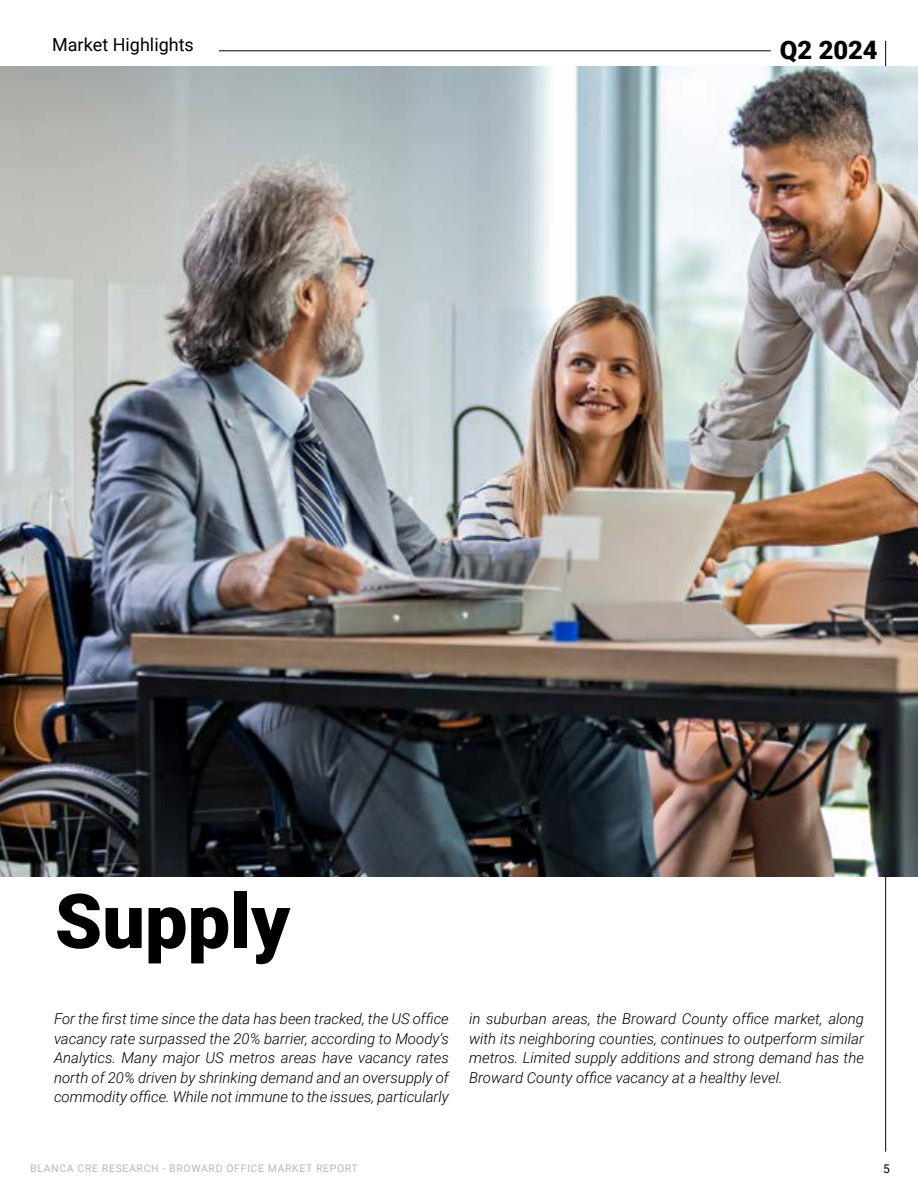
<style>
.page{position:relative;width:918px;height:1188px;background:#fff}
.page>*{position:absolute;margin:0;border:0;box-sizing:border-box;transform-origin:0 0}
.t1{font:900 75.75px "Roboto";color:#000}
.t2{font:900 25.5px "Roboto";color:#000}
.t3{font:18px "Roboto";color:#000}
.t4{font:italic 300 15px/19.5px "Roboto";color:#000;text-align:justify}
.t5{font:12px "Roboto";color:#000}
.t6{font:10.5px "Roboto";letter-spacing:.06em;color:#b6b8ba}
</style>
<div class="page">
<hr style="left:62px;top:50px;width:709px;height:1px;background:#000">
<hr style="left:885px;top:41px;width:1px;height:1111px;background:#000">
<img style="left:0;top:66px;width:918px;height:811px">
<div style="left:52px;top:38px;width:167px;height:27px;background:#fff"></div>
<p class="t3" style="left:52px;top:32px;width:143px">Market Highlights</p>
<h1 class="t1" style="left:55px;top:868px;width:237px">Supply</h1>
<h2 class="t2" style="left:780px;top:32px;width:99px">Q2 2024</h2>
<p class="t4" style="left:54px;top:1009px;width:396px">For the first time since the data has been tracked, the US office vacancy rate surpassed the 20% barrier, according to Moody’s Analytics. Many major US metros areas have vacancy rates north of 20% driven by shrinking demand and an oversupply of commodity office. While not immune to the issues, particularly</p>
<p class="t4" style="left:469px;top:1009px;width:396px">in suburban areas, the Broward County office market, along with its neighboring counties, continues to outperform similar metros. Limited supply additions and strong demand has the Broward County office vacancy at a healthy level.</p>
<p class="t6" style="left:30px;top:1160px;width:329px">BLANCA CRE RESEARCH - BROWARD OFFICE MARKET REPORT</p>
<p class="t5" style="left:883px;top:1160px;width:8px">5</p>
</div>
